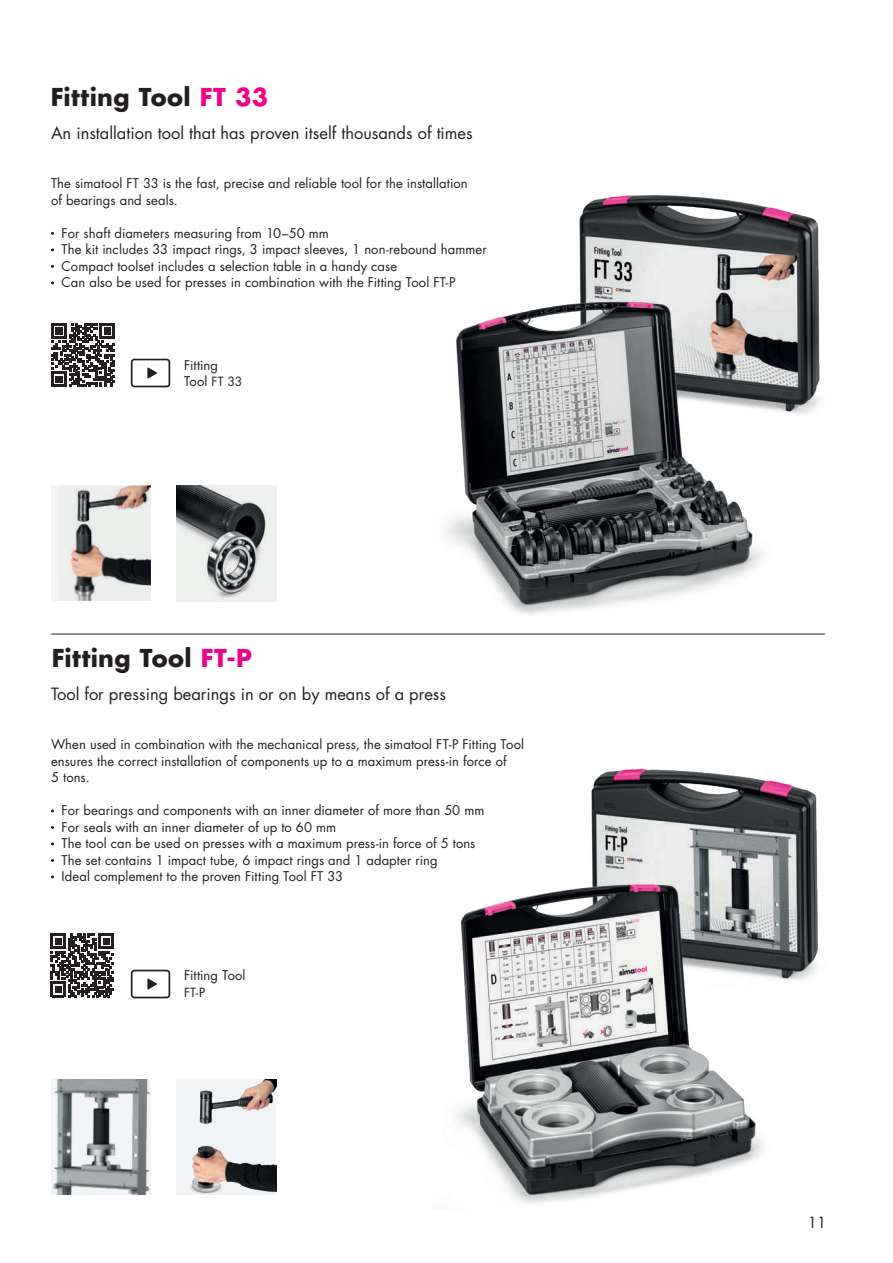
<style>
.page{position:relative;width:893px;height:1263px;background:#fff}
.page>*{position:absolute;margin:0;border:0;box-sizing:border-box;transform-origin:0 0}
.HT_18_pt_book{font:700 24px "Futura Std";letter-spacing:.015em;color:#231f20}
.Lauftext_HT__Balken{font:16.5px "Futura Std";color:#231f20}
.t1{font:15px "Futura Std";color:#231f20}
.Lauftext__Aufzählung{font:13.05px/16.5px "Futura Std";letter-spacing:.005em;color:#231f20}
.t2{font:12.3px "Futura Std";color:#231f20}
.s1{color:#ed028c}
.s2{font-size:12.3px}
</style>
<div class="page">
<img style="left:51px;top:1079px;width:100px;height:116px">
<div style="left:176px;top:1079px;width:100px;height:116px;background:#f2f3f4"></div>
<img style="left:190px;top:1079px;width:86px;height:115px">
<img style="left:176px;top:485px;width:100px;height:116px">
<hr style="left:51px;top:634px;width:774px;height:1px;background:#231f20">
<div style="left:51px;top:485px;width:100px;height:116px;background:#eceeec"></div>
<img style="left:69px;top:485px;width:82px;height:116px">
<img style="left:591px;top:768px;width:227px;height:212px">
<img style="left:456px;top:865px;width:330px;height:339px">
<img style="left:579px;top:195px;width:242px;height:219px">
<img style="left:445px;top:263px;width:341px;height:352px">
<svg style="left:51px;top:323px;width:64px;height:64px"></svg>
<svg style="left:50px;top:933px;width:64px;height:65px"></svg>
<svg style="left:51px;top:934px;width:63px;height:63px"></svg>
<svg style="left:131px;top:359px;width:39px;height:28px"></svg>
<svg style="left:131px;top:970px;width:39px;height:28px"></svg>
<p class="HT_18_pt_book" style="left:51px;top:81px;width:219px">Fitting Tool <span class="s1">FT 33</span></p>
<p class="Lauftext_HT__Balken" style="left:51px;top:122px;width:423px">An installation tool that has proven itself thousands of times</p>
<p class="Lauftext__Aufzählung" style="left:51px;top:175px;width:418px">The simatool FT 33 is the fast, precise and reliable tool for the installation</p>
<p class="Lauftext__Aufzählung" style="left:51px;top:192px;width:128px">of bearings and seals.</p>
<p class="Lauftext__Aufzählung" style="left:62px;top:225px;width:269px">For shaft diameters measuring from 10–50 mm</p>
<p class="Lauftext__Aufzählung" style="left:62px;top:241px;width:427px">The kit includes 33 impact rings, 3 impact sleeves, 1 non-rebound hammer</p>
<p class="Lauftext__Aufzählung" style="left:62px;top:258px;width:337px">Compact toolset includes a selection table in a handy case</p>
<p class="Lauftext__Aufzählung" style="left:62px;top:274px;width:396px">Can also be used for presses in combination with the Fitting Tool FT-P</p>
<p class="Lauftext__Aufzählung" style="left:184px;top:357px;width:60px">Fitting<br>Tool <span class="s2">FT 33</span></p>
<p class="HT_18_pt_book" style="left:52px;top:642px;width:202px">Fitting Tool <span class="s1">FT-P</span></p>
<p class="Lauftext_HT__Balken" style="left:51px;top:683px;width:397px">Tool for pressing bearings in or on by means of a press</p>
<p class="Lauftext__Aufzählung" style="left:51px;top:736px;width:475px">When used in combination with the mechanical press, the simatool FT-P Fitting Tool ensures the correct installation of components up to a maximum press-in force of<br>5 tons.</p>
<p class="Lauftext__Aufzählung" style="left:62px;top:802px;width:424px">For bearings and components with an inner diameter of more than 50 mm</p>
<p class="Lauftext__Aufzählung" style="left:62px;top:819px;width:276px">For seals with an inner diameter of up to 60 mm</p>
<p class="Lauftext__Aufzählung" style="left:62px;top:835px;width:415px">The tool can be used on presses with a maximum press-in force of 5 tons</p>
<p class="Lauftext__Aufzählung" style="left:62px;top:852px;width:378px">The set contains 1 impact tube, 6 impact rings and 1 adapter ring</p>
<p class="Lauftext__Aufzählung" style="left:62px;top:868px;width:283px">Ideal complement to the proven Fitting Tool FT 33</p>
<p class="Lauftext__Aufzählung" style="left:184px;top:967px;width:63px">Fitting Tool</p>
<p class="t2" style="left:184px;top:984px;width:23px">FT-P</p>
<p class="t1" style="left:808px;top:1213px;width:20px">11</p>
</div>
